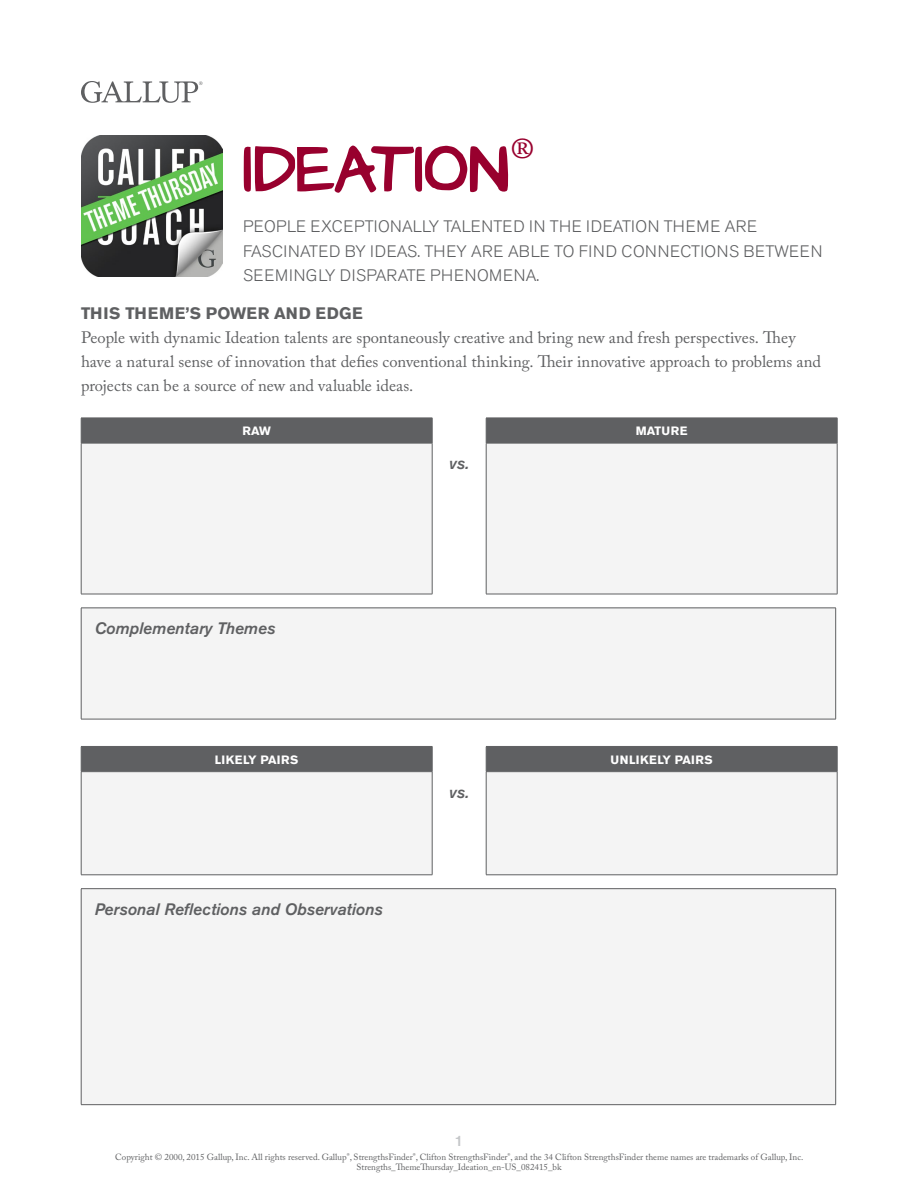
<style>
.page{position:relative;width:918px;height:1188px;background:#fff}
.page>*{position:absolute;margin:0;border:0;box-sizing:border-box;transform-origin:0 0}
.t1{font:700 75px "Strengths";letter-spacing:.005em;color:#98002e}
.t2{font:16.5px/24px "Adobe Caslon Pro";color:#5f6062}
.t3{font:300 16.5px/24px "Akzidenz Grotesk BE";letter-spacing:.03em;color:#5f6062}
.t4{font:italic 500 16.5px "Akzidenz Grotesk BE";color:#5f6062}
.t5{font:700 16.5px "Akzidenz Grotesk BE";letter-spacing:.04em;color:#5f6062}
.t6{font:500 15px "Akzidenz Grotesk BE";color:#c4c6c8}
.t7{font:700 12px "Akzidenz Grotesk BE";letter-spacing:.03em;color:#fff}
.t8{font:700 12px "Akzidenz Grotesk BE";letter-spacing:.05em;color:#fff}
.t9{font:9px/10.4px "Adobe Caslon Pro";color:#5f6062;text-align:center}
</style>
<div class="page">
<svg style="left:81px;top:81px;width:121px;height:22px"></svg>
<img style="left:81px;top:135px;width:142px;height:142px">
<svg style="left:82px;top:443px;width:755px;height:151px;fill:#f4f4f4"></svg>
<svg style="left:81px;top:418px;width:757px;height:25px;background:#6a6b6d"></svg>
<hr style="left:81px;top:443px;width:351px;height:1px;background:#5f6062">
<hr style="left:486px;top:443px;width:351px;height:1px;background:#5f6062">
<hr style="left:81px;top:443px;width:1px;height:151px;background:#5f6062">
<hr style="left:432px;top:443px;width:1px;height:151px;background:#5f6062">
<hr style="left:486px;top:443px;width:1px;height:151px;background:#5f6062">
<hr style="left:837px;top:443px;width:1px;height:151px;background:#5f6062">
<hr style="left:81px;top:594px;width:351px;height:1px;background:#5f6062">
<hr style="left:486px;top:594px;width:351px;height:1px;background:#5f6062">
<div style="left:81px;top:608px;width:755px;height:111px;background:#f4f4f4"></div>
<hr style="left:81px;top:608px;width:755px;height:1px;background:#5f6062">
<hr style="left:81px;top:608px;width:1px;height:111px;background:#5f6062">
<hr style="left:835px;top:608px;width:1px;height:111px;background:#5f6062">
<hr style="left:81px;top:719px;width:755px;height:1px;background:#5f6062">
<svg style="left:82px;top:772px;width:755px;height:103px;fill:#f4f4f4"></svg>
<svg style="left:81px;top:746px;width:757px;height:26px;background:#6a6b6d"></svg>
<hr style="left:81px;top:771px;width:351px;height:1px;background:#5f6062">
<hr style="left:486px;top:771px;width:351px;height:1px;background:#5f6062">
<hr style="left:81px;top:772px;width:1px;height:103px;background:#5f6062">
<hr style="left:432px;top:772px;width:1px;height:103px;background:#5f6062">
<hr style="left:486px;top:772px;width:1px;height:103px;background:#5f6062">
<hr style="left:837px;top:772px;width:1px;height:103px;background:#5f6062">
<hr style="left:81px;top:875px;width:351px;height:1px;background:#5f6062">
<hr style="left:486px;top:875px;width:351px;height:1px;background:#5f6062">
<div style="left:81px;top:889px;width:755px;height:216px;background:#f4f4f4"></div>
<hr style="left:81px;top:888px;width:755px;height:1px;background:#5f6062">
<hr style="left:81px;top:889px;width:1px;height:215px;background:#5f6062">
<hr style="left:835px;top:889px;width:1px;height:215px;background:#5f6062">
<hr style="left:81px;top:1104px;width:755px;height:1px;background:#5f6062">
<h1 class="t1" style="left:243px;top:136px;width:293px">IDEATION<sup>®</sup></h1>
<p class="t3" style="left:243px;top:215px;width:581px">PEOPLE EXCEPTIONALLY TALENTED IN THE IDEATION THEME ARE<br>FASCINATED BY IDEAS. THEY ARE ABLE TO FIND CONNECTIONS BETWEEN<br>SEEMINGLY DISPARATE PHENOMENA.</p>
<p class="t5" style="left:81px;top:303px;width:283px">THIS THEME’S POWER AND EDGE</p>
<p class="t2" style="left:81px;top:325px;width:742px">People with dynamic Ideation talents are spontaneously creative and bring new and fresh perspectives. They have a natural sense of innovation that defies conventional thinking. Their innovative approach to problems and projects can be a source of new and valuable ideas.</p>
<p class="t7" style="left:242px;top:424px;width:30px">RAW</p>
<p class="t7" style="left:636px;top:424px;width:53px">MATURE</p>
<p class="t4" style="left:449px;top:454px;width:21px">vs.</p>
<p class="t4" style="left:95px;top:619px;width:182px">Complementary Themes</p>
<p class="t7" style="left:215px;top:752px;width:85px">LIKELY PAIRS</p>
<p class="t8" style="left:611px;top:752px;width:104px">UNLIKELY PAIRS</p>
<p class="t4" style="left:449px;top:782px;width:21px">vs.</p>
<p class="t4" style="left:95px;top:899px;width:290px">Personal Reflections and Observations</p>
<p class="t6" style="left:455px;top:1132px;width:10px">1</p>
<p class="t9" style="left:115px;top:1152px;width:690px">Copyright © 2000, 2015 Gallup, Inc. All rights reserved. Gallup<sup>®</sup>, StrengthsFinder<sup>®</sup>, Clifton StrengthsFinder<sup>®</sup>, and the 34 Clifton StrengthsFinder theme names are trademarks of Gallup, Inc.<br>Strengths_ThemeThursday_Ideation_en-US_082415_bk</p>
</div>
